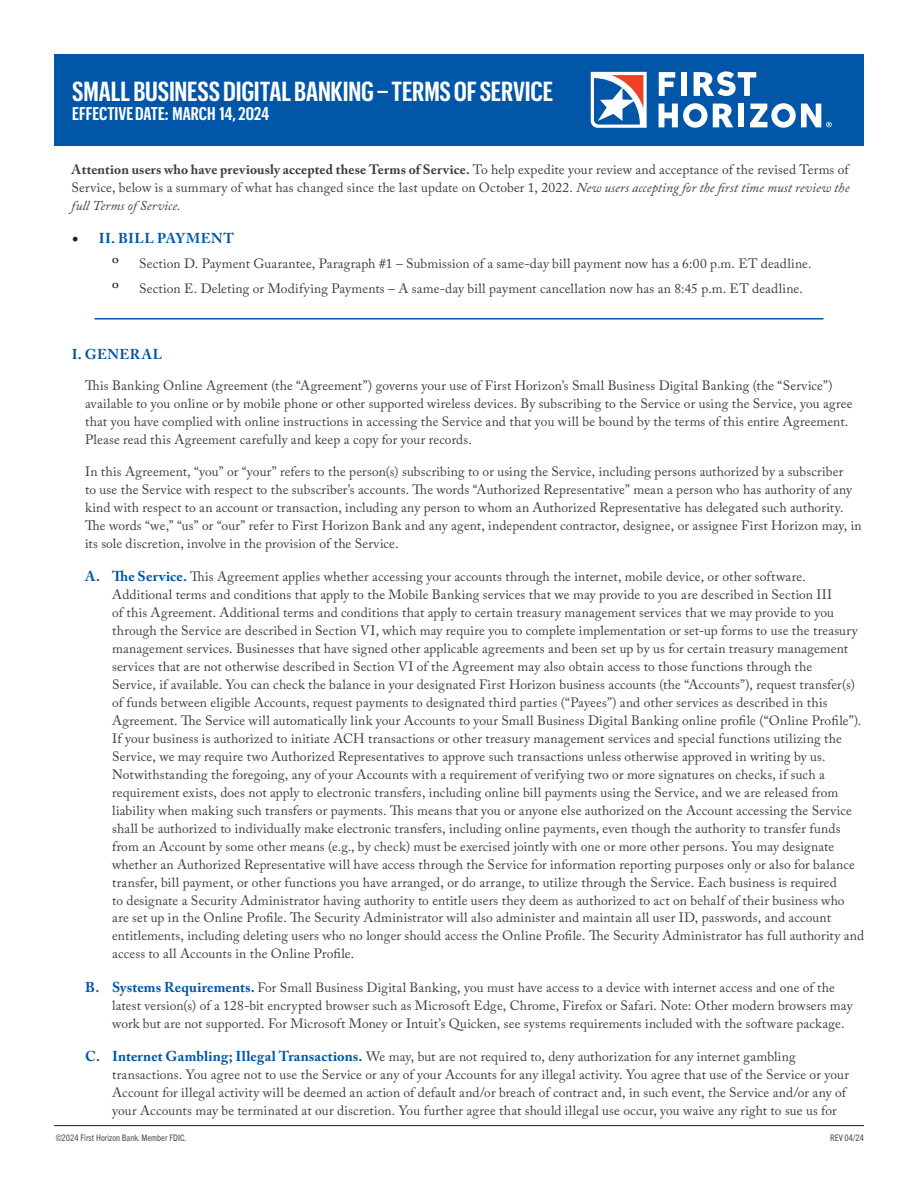
<style>
.page{position:relative;width:918px;height:1188px;background:#fff}
.page>*{position:absolute;margin:0;border:0;box-sizing:border-box;transform-origin:0 0}
.t1{font:600 27px "Graphik X Cond";letter-spacing:-.005em;color:#fff}
.t2{font:600 18px "Graphik X Cond";letter-spacing:-.005em;color:#fff}
.t3{font:700 14.25px "Adobe Caslon Pro";letter-spacing:.035em;color:#0156a7}
.t4{font:13.5px/18px "Adobe Caslon Pro";letter-spacing:.01em;color:#3e3e3f}
.t5{font:condensed 9px "Trade Gothic Next LT Pro";color:#4b4c4d}
.s1{font-weight:700}
.s2{font-style:italic}
.s3{font-family:"Minion Pro";font-weight:400;font-size:18px;color:#231f20}
.s4{font-size:18px;color:#231f20}
.s5{font-weight:700;font-size:14.25px;color:#0156a7}
</style>
<div class="page">
<div style="left:54px;top:54px;width:810px;height:91px;background:#0156a7"></div>
<hr style="left:54px;top:1125px;width:810px;height:1px;background:#231f20">
<svg style="left:659px;top:72px;width:16px;height:24px"></svg>
<div style="left:681px;top:72px;width:6px;height:24px;background:#fff"></div>
<svg style="left:694px;top:71px;width:62px;height:25px"></svg>
<div style="left:738px;top:104px;width:6px;height:23px;background:#fff"></div>
<svg style="left:659px;top:103px;width:74px;height:25px"></svg>
<svg style="left:591px;top:72px;width:56px;height:56px"></svg>
<svg style="left:750px;top:103px;width:82px;height:25px"></svg>
<hr style="left:94px;top:318px;width:730px;height:2px;background:#0156a7">
<h1 class="t1" style="left:72px;top:72px;width:482px">SMALL BUSINESS DIGITAL BANKING – TERMS OF SERVICE</h1>
<h2 class="t2" style="left:72px;top:101px;width:199px">EFFECTIVE DATE: MARCH 14, 2024</h2>
<p class="t4" style="left:72px;top:160px;width:779px;text-align:justify"><span class="s1">Attention users who have previously accepted these Terms of Service.</span> To help expedite your review and acceptance of the revised Terms of Service, below is a summary of what has changed since the last update on October 1, 2022. <span class="s2">New users accepting for the first time must review the full Terms of Service.</span></p>
<p class="t3" style="left:72px;top:230px;width:164px"><span class="s3">•</span> II. BILL PAYMENT</p>
<p class="t4" style="left:112px;top:251px;width:701px;line-height:24.8px"><span class="s4">º</span> Section D. Payment Guarantee, Paragraph #1 – Submission of a same-day bill payment now has a 6:00 p.m. ET deadline. <span class="s4">º</span> Section E. Deleting or Modifying Payments – A same-day bill payment cancellation now has an 8:45 p.m. ET deadline.</p>
<p class="t3" style="left:72px;top:345px;width:92px">I. GENERAL</p>
<p class="t4" style="left:85px;top:376px;width:769px">This Banking Online Agreement (the “Agreement”) governs your use of First Horizon’s Small Business Digital Banking (the “Service”) available to you online or by mobile phone or other supported wireless devices. By subscribing to the Service or using the Service, you agree that you have complied with online instructions in accessing the Service and that you will be bound by the terms of this entire Agreement.<br>Please read this Agreement carefully and keep a copy for your records.</p>
<p class="t4" style="left:85px;top:462px;width:778px">In this Agreement, “you” or “your” refers to the person(s) subscribing to or using the Service, including persons authorized by a subscriber<br>to use the Service with respect to the subscriber’s accounts. The words “Authorized Representative” mean a person who has authority of any kind with respect to an account or transaction, including any person to whom an Authorized Representative has delegated such authority.<br>The words “we,” “us” or “our” refer to First Horizon Bank and any agent, independent contractor, designee, or assignee First Horizon may, in its sole discretion, involve in the provision of the Service.</p>
<p class="t4" style="left:112px;top:567px;width:753px;text-indent:-27px"><span class="s5">A. The Service.</span> This Agreement applies whether accessing your accounts through the internet, mobile device, or other software.<br>Additional terms and conditions that apply to the Mobile Banking services that we may provide to you are described in Section III<br>of this Agreement. Additional terms and conditions that apply to certain treasury management services that we may provide to you through the Service are described in Section VI, which may require you to complete implementation or set-up forms to use the treasury management services. Businesses that have signed other applicable agreements and been set up by us for certain treasury management services that are not otherwise described in Section VI of the Agreement may also obtain access to those functions through the<br>Service, if available. You can check the balance in your designated First Horizon business accounts (the “Accounts”), request transfer(s) of funds between eligible Accounts, request payments to designated third parties (“Payees”) and other services as described in this Agreement. The Service will automatically link your Accounts to your Small Business Digital Banking online profile (“Online Profile”).<br>If your business is authorized to initiate ACH transactions or other treasury management services and special functions utilizing the Service, we may require two Authorized Representatives to approve such transactions unless otherwise approved in writing by us.<br>Notwithstanding the foregoing, any of your Accounts with a requirement of verifying two or more signatures on checks, if such a requirement exists, does not apply to electronic transfers, including online bill payments using the Service, and we are released from liability when making such transfers or payments. This means that you or anyone else authorized on the Account accessing the Service shall be authorized to individually make electronic transfers, including online payments, even though the authority to transfer funds from an Account by some other means (e.g., by check) must be exercised jointly with one or more other persons. You may designate whether an Authorized Representative will have access through the Service for information reporting purposes only or also for balance transfer, bill payment, or other functions you have arranged, or do arrange, to utilize through the Service. Each business is required<br>to designate a Security Administrator having authority to entitle users they deem as authorized to act on behalf of their business who are set up in the Online Profile. The Security Administrator will also administer and maintain all user ID, passwords, and account entitlements, including deleting users who no longer should access the Online Profile. The Security Administrator has full authority and access to all Accounts in the Online Profile.</p>
<p class="t4" style="left:112px;top:978px;width:742px;text-indent:-27px"><span class="s5">B. Systems Requirements.</span> For Small Business Digital Banking, you must have access to a device with internet access and one of the latest version(s) of a 128-bit encrypted browser such as Microsoft Edge, Chrome, Firefox or Safari. Note: Other modern browsers may work but are not supported. For Microsoft Money or Intuit’s Quicken, see systems requirements included with the software package.</p>
<p class="t4" style="left:112px;top:1047px;width:738px;text-indent:-27px"><span class="s5">C. Internet Gambling; Illegal Transactions.</span> We may, but are not required to, deny authorization for any internet gambling transactions. You agree not to use the Service or any of your Accounts for any illegal activity. You agree that use of the Service or your Account for illegal activity will be deemed an action of default and/or breach of contract and, in such event, the Service and/or any of your Accounts may be terminated at our discretion. You further agree that should illegal use occur, you waive any right to sue us for</p>
<p class="t5" style="left:56px;top:1132px;width:132px">©2024 First Horizon Bank. Member FDIC.</p>
<p class="t5" style="left:830px;top:1132px;width:35px">REV 04/24</p>
</div>
